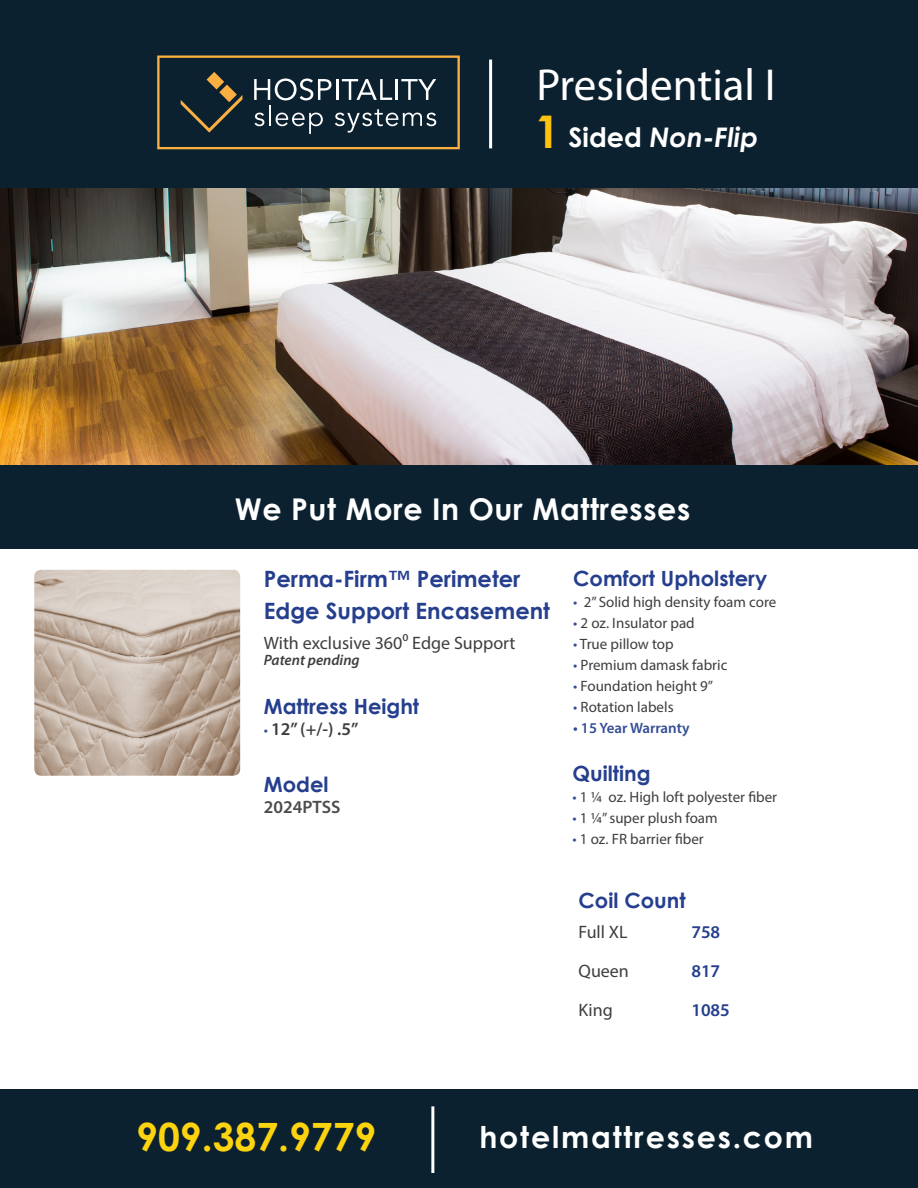
<style>
.page{position:relative;width:918px;height:1188px;background:#fff}
.page>*{position:absolute;margin:0;border:0;box-sizing:border-box;transform-origin:0 0}
.t1{font:45px "Myriad Pro";color:#fff}
.t2{font:700 45px "Century Gothic";color:#fec210}
.t3{font:700 39px "Century Gothic";color:#fcd30f}
.t4{font:700 30px "Century Gothic";letter-spacing:.02em;color:#fff}
.t5{font:700 30px "Century Gothic";letter-spacing:.06em;color:#fff}
.t6{font:italic 700 27px "Century Gothic";color:#fff}
.t7{font:700 22.5px "Century Gothic";color:#253f8e}
.t8{font:700 21px "Century Gothic";color:#253f8e}
.t9{font:18px "Myriad Pro";color:#3e3e3f}
.t10{font:600 18px "Myriad Pro";color:#3e3e3f}
.t11{font:600 18px "Myriad Pro";color:#253f8e}
.t12{font:600 18px "Myriad Pro";color:#4b4c4d}
.t13{font:15px "Myriad Pro";color:#3e3e3f}
.t14{font:600 15px "Myriad Pro";color:#354d96}
.t15{font:italic 600 15px "Myriad Pro";color:#3e3e3f}
.s1{font-style:normal}
.s2{font-weight:400;font-size:15px;color:#354d96}
.s3{color:#354d96}
</style>
<div class="page">
<div style="left:0;top:1089px;width:918px;height:99px;background:#0c212f"></div>
<hr style="left:431px;top:1106px;width:3px;height:67px;background:#fff">
<div style="left:0;top:0;width:918px;height:189px;background:#0c212f"></div>
<div style="left:0;top:465px;width:918px;height:84px;background:#0c212f"></div>
<img style="left:0;top:188px;width:918px;height:277px">
<img style="left:34px;top:570px;width:206px;height:206px">
<svg style="left:157px;top:56px;width:303px;height:93px"></svg>
<hr style="left:489px;top:60px;width:3px;height:88px;background:#fff">
<p class="t1" style="left:536px;top:57px;width:241px">Presidential I</p>
<p class="t2" style="left:535px;top:103px;width:27px">1</p>
<p class="t6" style="left:569px;top:119px;width:191px"><span class="s1">Sided</span> Non-Flip</p>
<p class="t4" style="left:235px;top:490px;width:457px">We Put More In Our Mattresses</p>
<p class="t7" style="left:264px;top:565px;width:258px">Perma-Firm™ Perimeter</p>
<p class="t7" style="left:264px;top:597px;width:288px">Edge Support Encasement</p>
<p class="t9" style="left:264px;top:632px;width:253px">With exclusive 360⁰ Edge Support</p>
<p class="t15" style="left:264px;top:651px;width:97px">Patent pending</p>
<p class="t8" style="left:264px;top:693px;width:157px">Mattress Height</p>
<p class="t10" style="left:264px;top:718px;width:96px"><span class="s2">•</span> 12” (+/-) .5”</p>
<p class="t8" style="left:264px;top:771px;width:66px">Model</p>
<p class="t12" style="left:264px;top:796px;width:78px">2024PTSS</p>
<p class="t8" style="left:573px;top:565px;width:196px">Comfort Upholstery</p>
<p class="t13" style="left:573px;top:592px;width:205px"><span class="s3">•</span> 2” Solid high density foam core</p>
<p class="t13" style="left:573px;top:613px;width:123px"><span class="s3">•</span> 2 oz. Insulator pad</p>
<p class="t13" style="left:573px;top:634px;width:102px"><span class="s3">•</span> True pillow top</p>
<p class="t13" style="left:573px;top:655px;width:156px"><span class="s3">•</span> Premium damask fabric</p>
<p class="t13" style="left:573px;top:676px;width:142px"><span class="s3">•</span> Foundation height 9”</p>
<p class="t13" style="left:573px;top:697px;width:102px"><span class="s3">•</span> Rotation labels</p>
<p class="t14" style="left:573px;top:718px;width:118px">• 15 Year Warranty</p>
<p class="t8" style="left:573px;top:760px;width:80px">Quilting</p>
<p class="t13" style="left:573px;top:788px;width:206px"><span class="s3">•</span> 1 1/4 oz. High loft polyester fiber</p>
<p class="t13" style="left:573px;top:809px;width:147px"><span class="s3">•</span> 1 1/4” super plush foam</p>
<p class="t13" style="left:573px;top:830px;width:133px"><span class="s3">•</span> 1 oz. FR barrier fiber</p>
<p class="t8" style="left:579px;top:888px;width:109px">Coil Count</p>
<p class="t9" style="left:579px;top:921px;width:51px">Full XL</p>
<p class="t11" style="left:691px;top:921px;width:30px">758</p>
<p class="t9" style="left:579px;top:960px;width:52px">Queen</p>
<p class="t11" style="left:691px;top:960px;width:30px">817</p>
<p class="t9" style="left:579px;top:999px;width:36px">King</p>
<p class="t11" style="left:691px;top:998px;width:40px">1085</p>
<h2 class="t3" style="left:136px;top:1112px;width:242px">909.387.9779</h2>
<h3 class="t5" style="left:479px;top:1118px;width:335px">hotelmattresses.com</h3>
</div>
